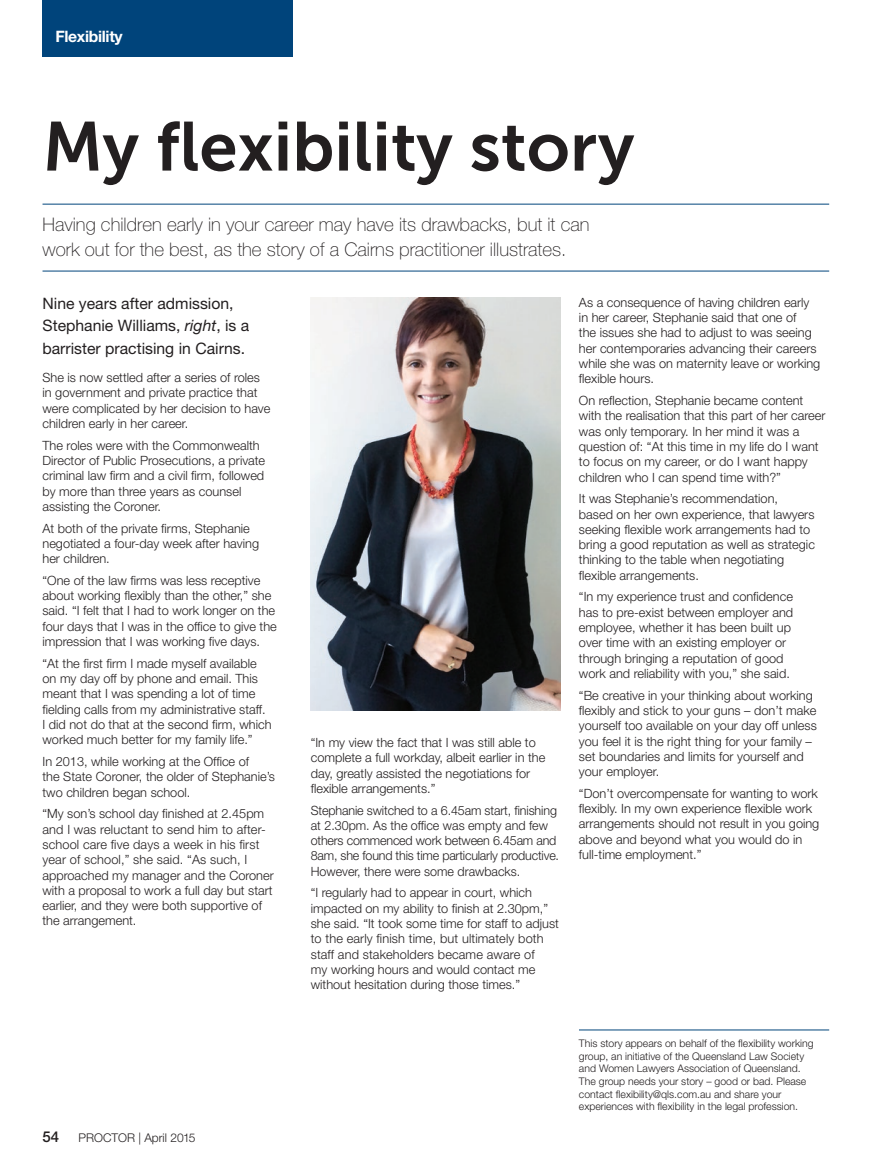
<style>
.page{position:relative;width:893px;height:1174px;background:#fff}
.page>*{position:absolute;margin:0;border:0;box-sizing:border-box;transform-origin:0 0}
.t1{font:69px "Museo Sans 700";color:#231f20}
.t2{font:100 18.75px/25.5px "Helvetica Neue LT Std";color:#231f20}
.t3{font:15.75px/22.5px "Helvetica Neue LT Std";color:#231f20}
.t4{font:700 15.75px "Helvetica Neue LT Std";letter-spacing:-.02em;color:#fff}
.t5{font:500 15px "Helvetica Neue LT Std";color:#231f20}
.t6{font:300 12.75px/15.3px "Helvetica Neue LT Std";color:#231f20}
.t7{font:300 12px "Helvetica Neue LT Std";color:#231f20}
.t8{font:300 10.5px/12.6px "Helvetica Neue LT Std";color:#231f20}
.s1{font-style:italic}
</style>
<div class="page">
<div style="left:43px;top:0;width:250px;height:57px;background:#00447b"></div>
<hr style="left:43px;top:204px;width:786px;height:1px;background:#00447b">
<hr style="left:43px;top:271px;width:786px;height:1px;background:#00447b">
<img style="left:311px;top:298px;width:249px;height:412px">
<hr style="left:579px;top:1029px;width:250px;height:1px;background:#00447b">
<p class="t4" style="left:55px;top:26px;width:69px">Flexibility</p>
<h1 class="t1" style="left:43px;top:108px;width:593px">My flexibility story</h1>
<h2 class="t2" style="left:43px;top:211px;width:548px">Having children early in your career may have its drawbacks, but it can work out for the best, as the story of a Cairns practitioner illustrates.</h2>
<p class="t3" style="left:43px;top:292px;width:208px">Nine years after admission,<br>Stephanie Williams, <span class="s1">right</span>, is a barrister practising in Cairns.</p>
<p class="t6" style="left:43px;top:369px;width:229px">She is now settled after a series of roles in government and private practice that were complicated by her decision to have children early in her career.</p>
<p class="t6" style="left:43px;top:437px;width:224px">The roles were with the Commonwealth Director of Public Prosecutions, a private criminal law firm and a civil firm, followed by more than three years as counsel assisting the Coroner.</p>
<p class="t6" style="left:43px;top:520px;width:218px">At both of the private firms, Stephanie negotiated a four-day week after having her children.</p>
<p class="t6" style="left:43px;top:572px;width:236px">“One of the law firms was less receptive about working flexibly than the other,” she said. “I felt that I had to work longer on the four days that I was in the office to give the impression that I was working five days.</p>
<p class="t6" style="left:43px;top:655px;width:231px">“At the first firm I made myself available on my day off by phone and email. This meant that I was spending a lot of time fielding calls from my administrative staff.<br>I did not do that at the second firm, which worked much better for my family life.”</p>
<p class="t6" style="left:43px;top:753px;width:234px">In 2013, while working at the Office of<br>the State Coroner, the older of Stephanie’s two children began school.</p>
<p class="t6" style="left:43px;top:806px;width:233px">“My son’s school day finished at 2.45pm and I was reluctant to send him to after&shy;school care five days a week in his first year of school,” she said. “As such, I approached my manager and the Coroner with a proposal to work a full day but start earlier, and they were both supportive of the arrangement.</p>
<p class="t6" style="left:579px;top:294px;width:243px">As a consequence of having children early in her career, Stephanie said that one of<br>the issues she had to adjust to was seeing her contemporaries advancing their careers while she was on maternity leave or working flexible hours.</p>
<p class="t6" style="left:579px;top:392px;width:248px">On reflection, Stephanie became content with the realisation that this part of her career was only temporary. In her mind it was a question of: “At this time in my life do I want to focus on my career, or do I want happy children who I can spend time with?”</p>
<p class="t6" style="left:579px;top:491px;width:237px">It was Stephanie’s recommendation, based on her own experience, that lawyers seeking flexible work arrangements had to bring a good reputation as well as strategic thinking to the table when negotiating flexible arrangements.</p>
<p class="t6" style="left:579px;top:589px;width:216px">“In my experience trust and confidence has to pre-exist between employer and employee, whether it has been built up over time with an existing employer or through bringing a reputation of good work and reliability with you,” she said.</p>
<p class="t6" style="left:579px;top:687px;width:239px">“Be creative in your thinking about working flexibly and stick to your guns – don’t make yourself too available on your day off unless you feel it is the right thing for your family – set boundaries and limits for yourself and your employer.</p>
<p class="t6" style="left:579px;top:785px;width:242px">“Don’t overcompensate for wanting to work flexibly. In my own experience flexible work arrangements should not result in you going above and beyond what you would do in full-time employment.”</p>
<p class="t6" style="left:311px;top:734px;width:236px">“In my view the fact that I was still able to complete a full workday, albeit earlier in the day, greatly assisted the negotiations for flexible arrangements.”</p>
<p class="t6" style="left:311px;top:802px;width:250px">Stephanie switched to a 6.45am start, finishing at 2.30pm. As the office was empty and few others commenced work between 6.45am and 8am, she found this time particularly productive.<br>However, there were some drawbacks.</p>
<p class="t6" style="left:311px;top:885px;width:250px">“I regularly had to appear in court, which impacted on my ability to finish at 2.30pm,” she said. “It took some time for staff to adjust to the early finish time, but ultimately both staff and stakeholders became aware of<br>my working hours and would contact me without hesitation during those times.”</p>
<p class="t5" style="left:43px;top:1127px;width:18px">54</p>
<p class="t7" style="left:79px;top:1130px;width:119px">PROCTOR | April 2015</p>
<p class="t8" style="left:579px;top:1037px;width:236px">This story appears on behalf of the flexibility working group, an initiative of the Queensland Law Society and Women Lawyers Association of Queensland.<br>The group needs your story – good or bad. Please contact flexibility@qls.com.au and share your experiences with flexibility in the legal profession.</p>
</div>
